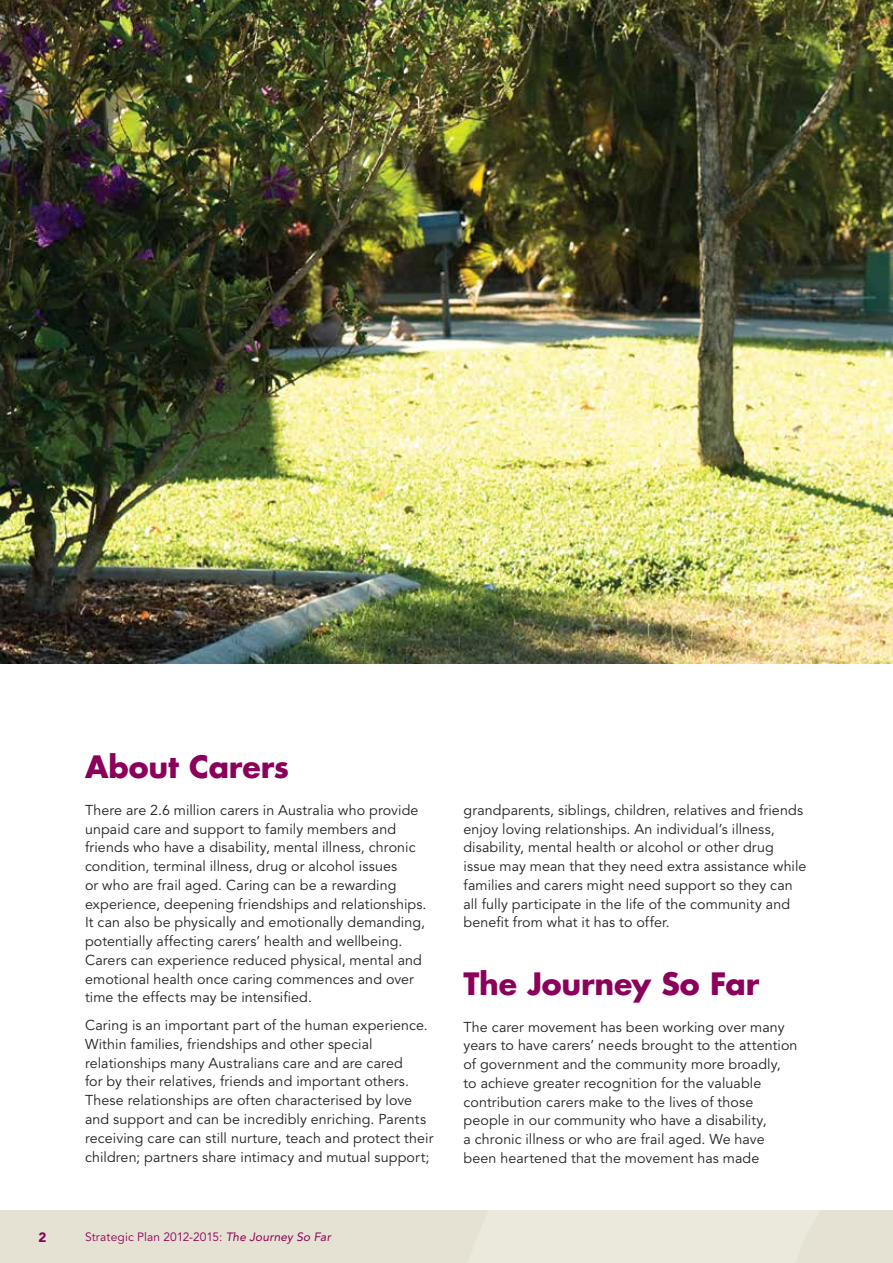
<style>
.page{position:relative;width:893px;height:1263px;background:#fff}
.page>*{position:absolute;margin:0;border:0;box-sizing:border-box;transform-origin:0 0}
.t1{font:700 30px "Futura Std";letter-spacing:-.005em;color:#8b005a}
.t2{font:14.25px/18.8px "Avenir LT Std";letter-spacing:.005em;color:#231f20}
.t3{font:900 13.5px "Avenir LT Std";color:#8b005a}
.t4{font:12px "Avenir LT Std";letter-spacing:.01em;color:#8b005a}
.s1{font-style:italic}
</style>
<div class="page">
<img style="left:0;top:0;width:893px;height:663px">
<h1 class="t1" style="left:85px;top:747px;width:206px">About Carers</h1>
<p class="t2" style="left:85px;top:801px;width:343px">There are 2.6 million carers in Australia who provide unpaid care and support to family members and friends who have a disability, mental illness, chronic condition, terminal illness, drug or alcohol issues<br>or who are frail aged. Caring can be a rewarding experience, deepening friendships and relationships.<br>It can also be physically and emotionally demanding, potentially affecting carers’ health and wellbeing.<br>Carers can experience reduced physical, mental and emotional health once caring commences and over time the effects may be intensified.</p>
<p class="t2" style="left:85px;top:1016px;width:350px">Caring is an important part of the human experience.<br>Within families, friendships and other special relationships many Australians care and are cared<br>for by their relatives, friends and important others.<br>These relationships are often characterised by love and support and can be incredibly enriching. Parents receiving care can still nurture, teach and protect their children; partners share intimacy and mutual support;</p>
<p class="t3" style="left:39px;top:1229px;width:9px">2</p>
<p class="t4" style="left:85px;top:1230px;width:247px">Strategic Plan 2012-2015: <span class="s1">The Journey So Far</span></p>
<p class="t2" style="left:463px;top:801px;width:344px">grandparents, siblings, children, relatives and friends enjoy loving relationships. An individual’s illness, disability, mental health or alcohol or other drug issue may mean that they need extra assistance while families and carers might need support so they can all fully participate in the life of the community and benefit from what it has to offer.</p>
<h1 class="t1" style="left:463px;top:964px;width:297px">The Journey So Far</h1>
<p class="t2" style="left:463px;top:1018px;width:336px">The carer movement has been working over many years to have carers’ needs brought to the attention of government and the community more broadly,<br>to achieve greater recognition for the valuable contribution carers make to the lives of those people in our community who have a disability,<br>a chronic illness or who are frail aged. We have been heartened that the movement has made</p>
</div>
